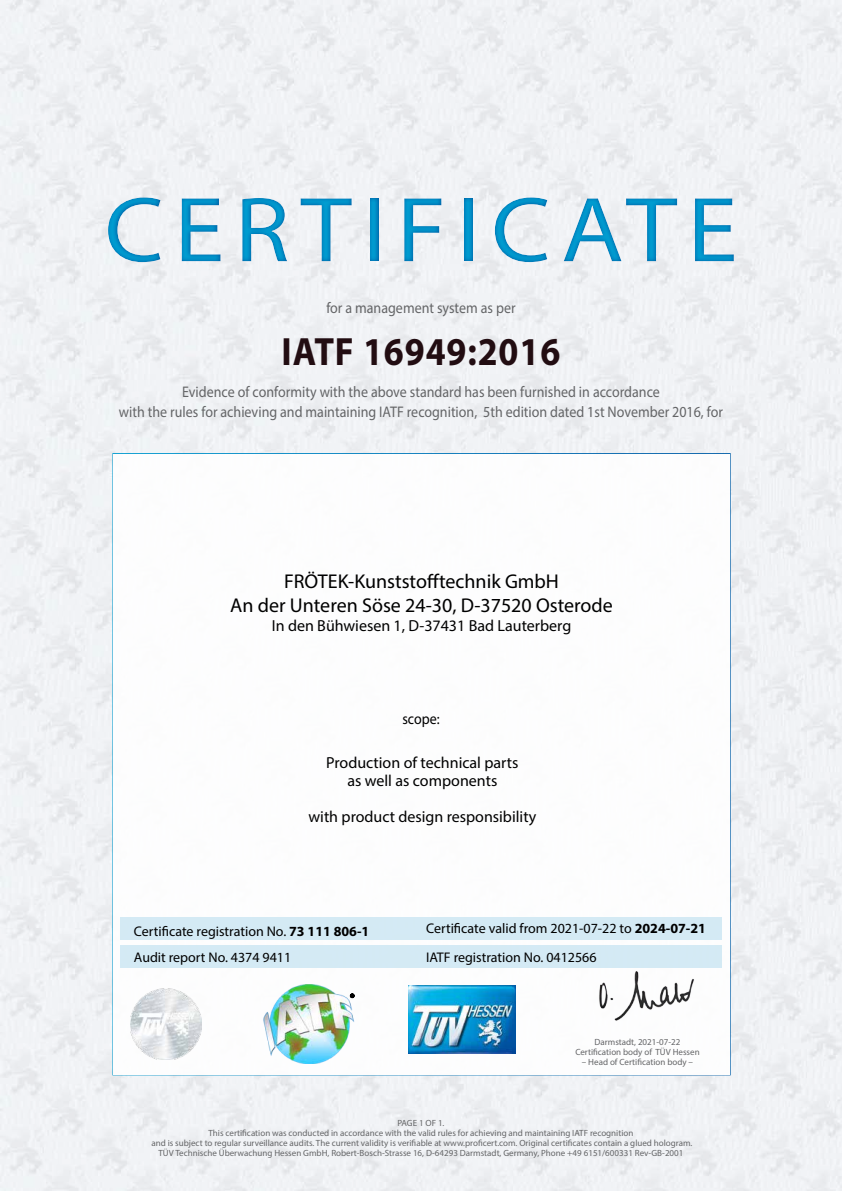
<style>
.page{position:relative;width:842px;height:1191px;background:#fff}
.page>*{position:absolute;margin:0;border:0;box-sizing:border-box;transform-origin:0 0}
.t1{font:93px "Myriad Pro";letter-spacing:.1em;color:#009dd1;scale:1.1 1}
.t2{font:700 39.6px "Myriad Pro";letter-spacing:.025em;color:#220d12;scale:.91 1}
.t3{font:20px/24px "Myriad Pro";color:#000;text-align:center}
.t4{font:16px/18px "Myriad Pro";color:#000;text-align:center}
.t5{font:15.4px/20px "Myriad Pro";color:#646567;text-align:center;scale:.91 1}
.t6{font:15.4px "Myriad Pro";color:#000;scale:.91 1}
.t7{font:14px/26px "Myriad Pro";color:#000}
.t8{font:9px/10px "Myriad Pro";color:#646567;text-align:center}
.s1{font-weight:700}
</style>
<div class="page">
<div style="left:112px;top:453px;width:619px;height:622px;background:#fff;border:2px solid #fff"></div>
<div style="left:120px;top:945px;width:602px;height:23px;background:#d0e8f4"></div>
<div style="left:121px;top:917px;width:601px;height:22px;background:#d0e8f4"></div>
<img style="left:599px;top:971px;width:95px;height:50px">
<img style="left:263px;top:984px;width:92px;height:79px">
<svg style="left:350px;top:993px;width:4px;height:4px"></svg>
<img style="left:409px;top:985px;width:106px;height:68px">
<div style="left:0;top:172px;width:842px;height:114px;background:#0062ac;opacity:.75"></div>
<img style="left:130px;top:988px;width:71px;height:71px">
<h1 class="t1" style="left:104px;top:173px;width:577px">CERTIFICATE</h1>
<h3 class="t5" style="left:326px;top:298px;width:209px">for a management system as per</h3>
<h2 class="t2" style="left:282px;top:326px;width:308px">IATF 16949:2016</h2>
<h3 class="t5" style="left:119px;top:381px;width:665px">Evidence of conformity with the above standard has been furnished in accordance<br>with the rules for achieving and maintaining IATF recognition, 5th edition dated 1st November 2016, for</h3>
<h3 class="t3" style="left:230px;top:569px;width:384px">FRÖTEK-Kunststofftechnik GmbH<br>An der Unteren Söse 24-30, D-37520 Osterode</h3>
<h3 class="t4" style="left:272px;top:617px;width:301px">In den Bühwiesen 1, D-37431 Bad Lauterberg</h3>
<h3 class="t6" style="left:402px;top:709px;width:42px">scope:</h3>
<h3 class="t4" style="left:326px;top:754px;width:194px">Production of technical parts as well as components</h3>
<h3 class="t4" style="left:308px;top:808px;width:229px">with product design responsibility</h3>
<h3 class="t7" style="left:134px;top:917px;width:237px">Certificate registration No. <span class="s1">73 111 806-1<br></span>Audit report No. 4374 9411</h3>
<h3 class="t7" style="left:426px;top:915px;width:281px">Certificate valid from 2021-07-22 to <span class="s1">2024-07-21</span></h3>
<h3 class="t7" style="left:426px;top:943px;width:172px">IATF registration No. 0412566</h3>
<p class="t8" style="left:575px;top:1037px;width:126px">Darmstadt, 2021-07-22<br>Certification body of TÜV Hessen</p>
<p class="t8" style="left:582px;top:1057px;width:113px">– Head of Certification body –</p>
<p class="t8" style="left:151px;top:1118px;width:543px">PAGE 1 OF 1.<br>This certification was conducted in accordance with the valid rules for achieving and maintaining IATF recognition<br>and is subject to regular surveillance audits. The current validity is verifiable at www.proficert.com. Original certificates contain a glued hologram.<br>TÜV Technische Überwachung Hessen GmbH, Robert-Bosch-Strasse 16, D-64293 Darmstadt, Germany, Phone +49 6151/600331 Rev-GB-2001</p>
</div>
